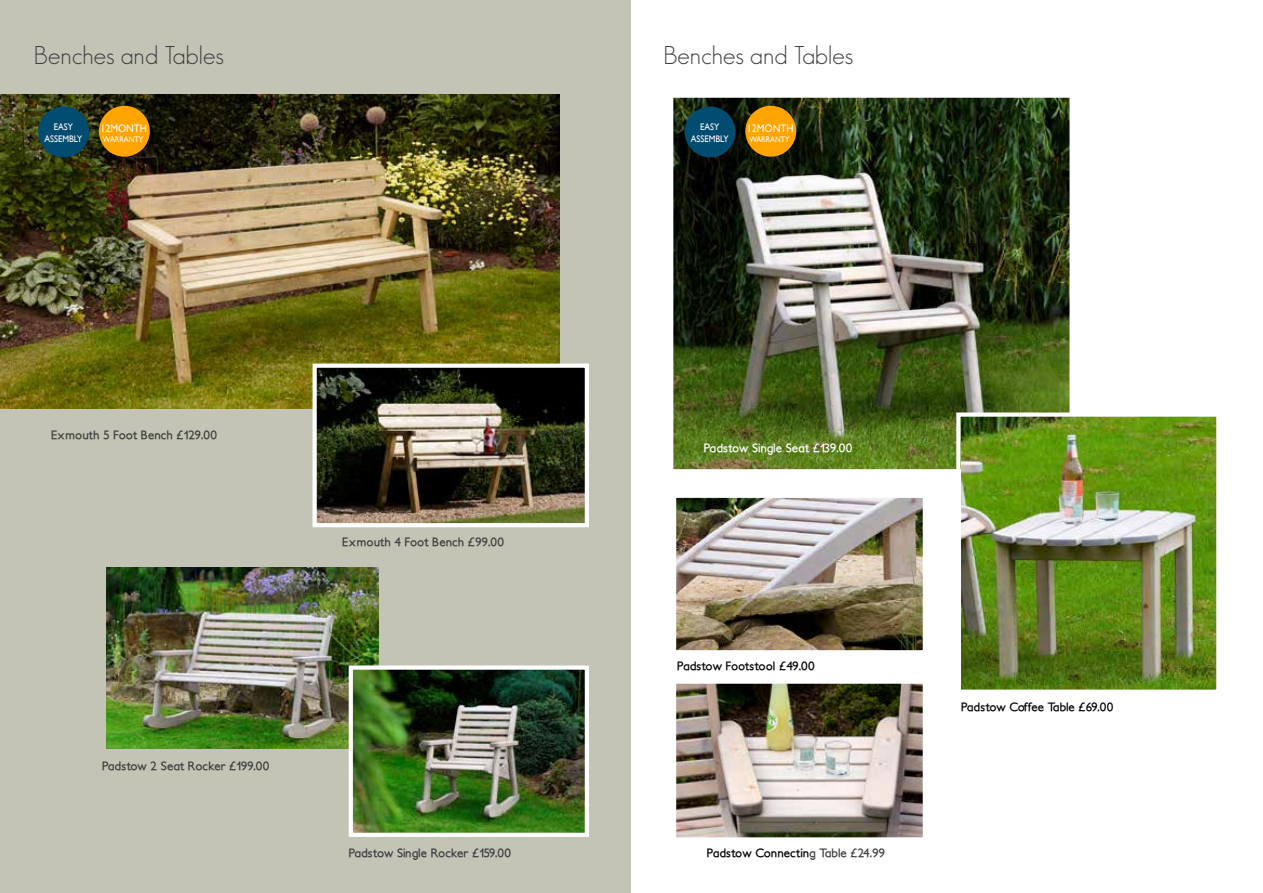
<style>
.page{position:relative;width:1263px;height:893px;background:#fff}
.page>*{position:absolute;margin:0;border:0;box-sizing:border-box;transform-origin:0 0}
.t1{font:300 25.2px "Geosans";color:#3e3d40}
.t2{font:700 12px "Petita";color:#3e3d40}
.t3{font:700 12px "Petita";color:#000}
.t4{font:700 12px "Petita";color:#fff}
.t5{font:10.95px "Gill Sans";color:#fff;scale:.9 1}
.t6{font:9.6px/11.4px "Gill Sans";color:#fff;text-align:center;scale:.9 1}
.t7{font:8.1px "Gill Sans";color:#fff;scale:.9 1}
.s1{color:#3e3d40}
</style>
<div class="page">
<div style="left:0;top:0;width:631px;height:893px;background:#c3c4b5"></div>
<img style="left:0;top:94px;width:560px;height:315px">
<img style="left:318px;top:369px;width:266px;height:153px">
<div style="left:313px;top:364px;width:276px;height:163px;border:4px solid #fff"></div>
<img style="left:106px;top:568px;width:272px;height:180px">
<img style="left:354px;top:670px;width:230px;height:162px">
<div style="left:349px;top:665px;width:240px;height:172px;border:4px solid #fff"></div>
<img style="left:674px;top:99px;width:395px;height:369px">
<div style="left:669px;top:94px;width:405px;height:379px;border:4px solid #fff"></div>
<img style="left:961px;top:417px;width:254px;height:272px">
<div style="left:956px;top:412px;width:264px;height:282px;border:4px solid #fff"></div>
<img style="left:677px;top:685px;width:245px;height:151px">
<div style="left:672px;top:680px;width:255px;height:161px;border:4px solid #fff"></div>
<img style="left:677px;top:499px;width:245px;height:150px">
<div style="left:672px;top:494px;width:255px;height:160px;border:4px solid #fff"></div>
<div style="left:99px;top:106px;width:51px;height:51px;background:#ffa400;border-radius:50%"></div>
<div style="left:745px;top:106px;width:51px;height:51px;background:#ffa400;border-radius:50%"></div>
<div style="left:38px;top:107px;width:51px;height:50px;background:#004d71;border-radius:50%"></div>
<div style="left:685px;top:107px;width:50px;height:50px;background:#004d71;border-radius:50%"></div>
<h1 class="t1" style="left:34px;top:41px;width:191px">Benches and Tables</h1>
<h1 class="t1" style="left:663px;top:41px;width:191px">Benches and Tables</h1>
<p class="t6" style="left:44px;top:121px;width:44px">EASY<br>ASSEMBLY</p>
<p class="t6" style="left:691px;top:121px;width:44px">EASY<br>ASSEMBLY</p>
<p class="t5" style="left:101px;top:121px;width:53px">12MONTH</p>
<p class="t7" style="left:103px;top:135px;width:46px">WARRANTY</p>
<p class="t5" style="left:747px;top:121px;width:53px">12MONTH</p>
<p class="t7" style="left:749px;top:135px;width:46px">WARRANTY</p>
<p class="t2" style="left:51px;top:428px;width:168px">Exmouth 5 Foot Bench £129.00</p>
<p class="t2" style="left:342px;top:534px;width:163px">Exmouth 4 Foot Bench £99.00</p>
<p class="t2" style="left:102px;top:759px;width:169px">Padstow 2 Seat Rocker £199.00</p>
<p class="t2" style="left:349px;top:846px;width:164px">Padstow Single Rocker £159.00</p>
<p class="t4" style="left:704px;top:441px;width:150px">Padstow Single Seat £139.00</p>
<p class="t3" style="left:677px;top:659px;width:139px">Padstow Footstool £49.00</p>
<p class="t3" style="left:707px;top:846px;width:179px">Padstow Connectin<span class="s1">g Table £24.99</span></p>
<p class="t3" style="left:961px;top:699px;width:154px">Padstow Coffee Table £69.00</p>
</div>
